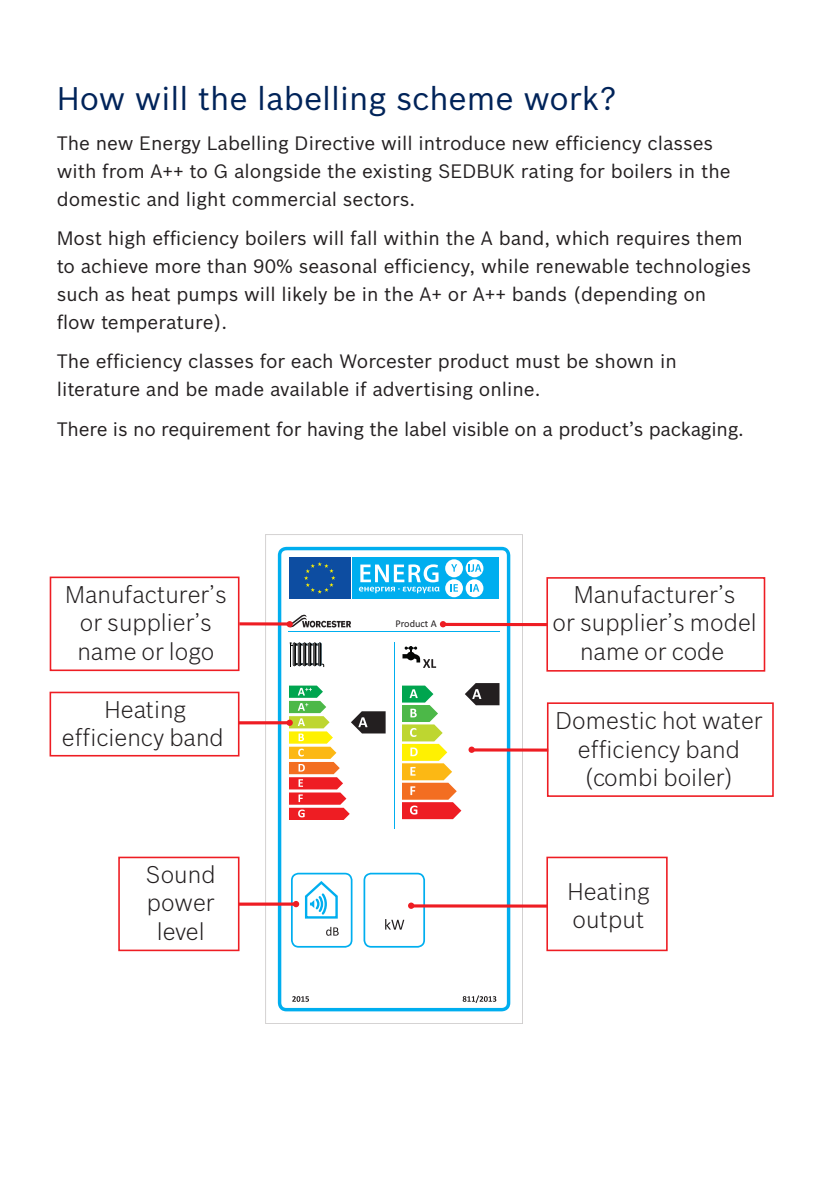
<style>
.page{position:relative;width:840px;height:1191px;background:#fff}
.page>*{position:absolute;margin:0;border:0;box-sizing:border-box;transform-origin:0 0}
.t1{font:32px "Bosch Sans";color:#002359}
.t2{font:300 23.6px/28.4px "Bosch Sans";color:#231f20;text-align:center}
.t3{font:19px/28px "Bosch Sans";color:#231f20}
.t4{font:10.4px "Calibri";color:#231f20}
</style>
<div class="page">
<svg style="left:265px;top:534px;width:257px;height:489px"></svg>
<svg style="left:49px;top:576px;width:724px;height:376px"></svg>
<h1 class="t1" style="left:57px;top:79px;width:561px">How will the labelling scheme work?</h1>
<p class="t3" style="left:57px;top:128px;width:675px">The new Energy Labelling Directive will introduce new efficiency classes with from A++ to G alongside the existing SEDBUK rating for boilers in the domestic and light commercial sectors.</p>
<p class="t3" style="left:57px;top:224px;width:695px">Most high efficiency boilers will fall within the A band, which requires them to achieve more than 90% seasonal efficiency, while renewable technologies such as heat pumps will likely be in the A+ or A++ bands (depending on<br>flow temperature).</p>
<p class="t3" style="left:57px;top:347px;width:621px">The efficiency classes for each Worcester product must be shown in literature and be made available if advertising online.</p>
<p class="t3" style="left:57px;top:414px;width:688px">There is no requirement for having the label visible on a product’s packaging.</p>
<p class="t2" style="left:65px;top:580px;width:163px">Manufacturer’s or supplier’s name or logo</p>
<p class="t2" style="left:62px;top:694px;width:163px">Heating efficiency band</p>
<p class="t2" style="left:146px;top:860px;width:71px">Sound power level</p>
<p class="t4" style="left:395px;top:617px;width:43px">Product A</p>
<p class="t2" style="left:552px;top:580px;width:205px">Manufacturer’s<br>or supplier’s model name or code</p>
<p class="t2" style="left:555px;top:706px;width:208px">Domestic hot water efficiency band (combi boiler)</p>
<p class="t2" style="left:567px;top:876px;width:84px;text-align:left">Heating output</p>
</div>
